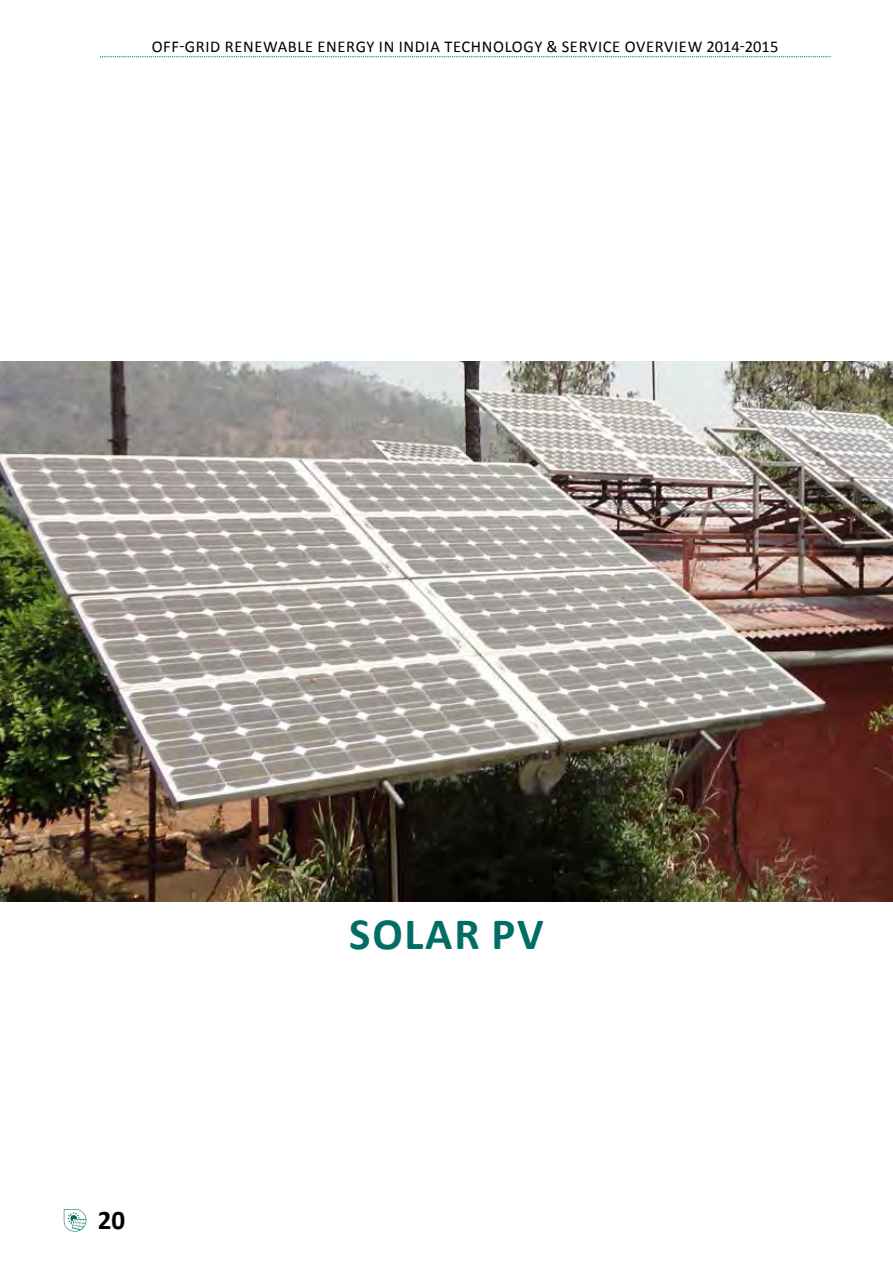
<style>
.page{position:relative;width:893px;height:1263px;background:#fff}
.page>*{position:absolute;margin:0;border:0;box-sizing:border-box;transform-origin:0 0}
.t1{font:700 45px "Calibri";letter-spacing:.04em;color:#006e64}
.t2{font:700 27px "Calibri";color:#000}
.t3{font:16.5px "Calibri";letter-spacing:.04em;color:#000}
</style>
<div class="page">
<svg style="left:100px;top:56px;width:731px;height:1px"></svg>
<img style="left:0;top:361px;width:893px;height:540px">
<svg style="left:64px;top:1209px;width:22px;height:22px"></svg>
<p class="t3" style="left:152px;top:36px;width:628px">OFF-GRID RENEWABLE ENERGY IN I NDIA TECHNOLOGY &amp; SERVICE OVERVIEW 2014-2015</p>
<h2 class="t2" style="left:98px;top:1203px;width:29px">20</h2>
<h1 class="t1" style="left:349px;top:905px;width:196px">SOLAR PV</h1>
</div>
